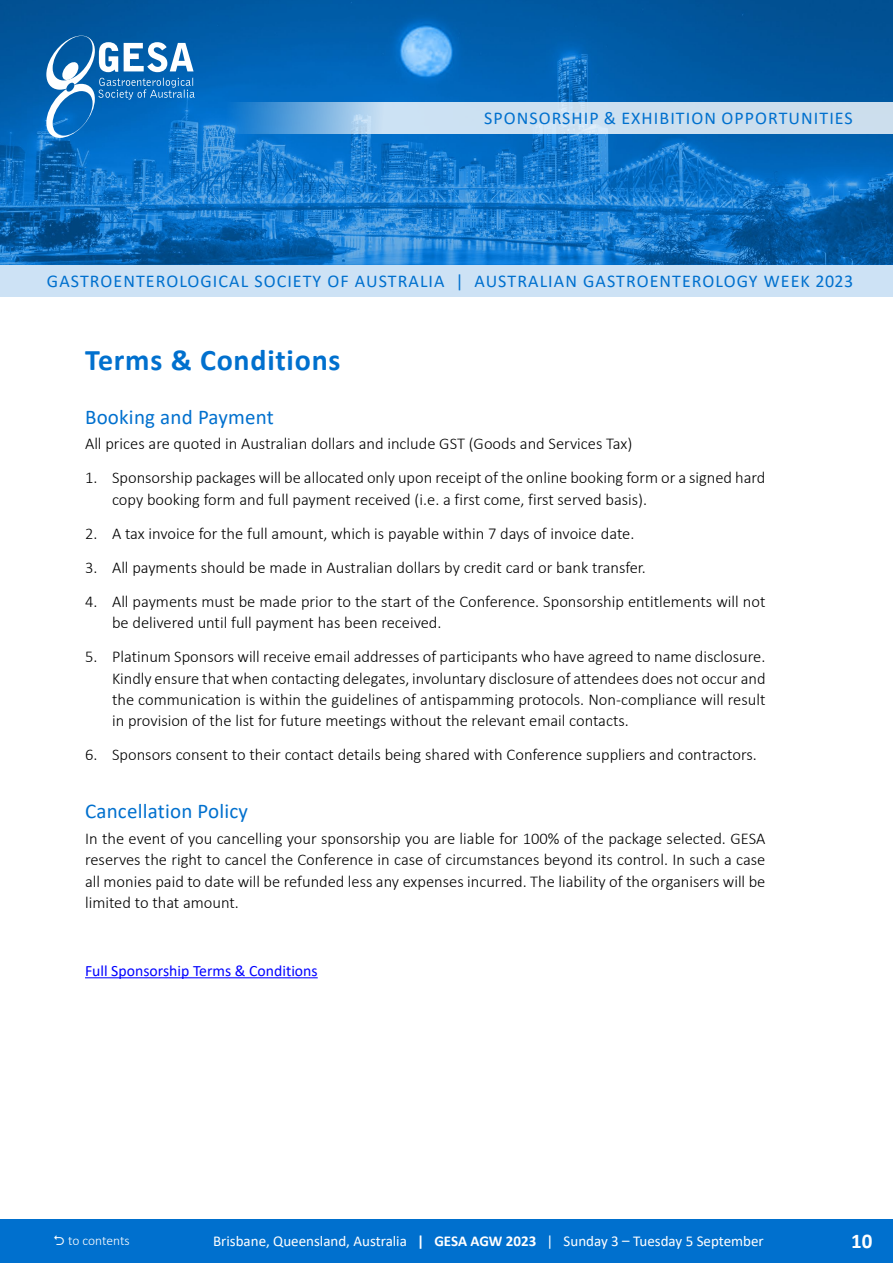
<style>
.page{position:relative;width:893px;height:1263px;background:#fff}
.page>*{position:absolute;margin:0;border:0;box-sizing:border-box;transform-origin:0 0}
.t1{font:700 30px "Calibri";letter-spacing:.025em;color:#0070ce}
.t2{font:21px "Calibri";letter-spacing:.01em;color:#0070ce}
.t3{font:700 21px "Calibri";color:#fff}
.t4{font:18px "Calibri";letter-spacing:.06em;color:#0070ce}
.t5{font:300 16.5px/21.3px "Calibri";color:#000}
.t6{font:15.75px "Calibri";color:#00f}
.t7{font:15px "Calibri";color:#fff}
.t8{font:300 13.5px "Calibri";letter-spacing:-.01em;color:#fff}
.s1{font-weight:700}
</style>
<div class="page">
<img style="left:0;top:0;width:893px;height:265px">
<div style="left:0;top:1220px;width:893px;height:43px;background:#0070ce"></div>
<svg style="left:46px;top:36px;width:149px;height:102px"></svg>
<div style="left:0;top:265px;width:893px;height:32px;background:#cde2f5"></div>
<svg style="left:213px;top:102px;width:680px;height:32px;background:#b0d0eb"></svg>
<hr style="left:85px;top:977px;width:233px;height:1px;background:#00f">
<p class="t4" style="left:484px;top:105px;width:370px">SPONSORSHIP &amp; EXHIBITION OPPORTUNITIES</p>
<p class="t4" style="left:47px;top:269px;width:808px">GASTROENTEROLOGICAL SOCIETY OF AUSTRALIA | AUSTRALIAN GASTROENTEROLOGY WEEK 2023</p>
<h1 class="t1" style="left:85px;top:339px;width:257px">Terms &amp; Conditions</h1>
<p class="t2" style="left:85px;top:402px;width:190px">Booking and Payment</p>
<p class="t5" style="left:85px;top:433px;width:549px">All prices are quoted in Australian dollars and include GST (Goods and Services Tax)</p>
<p class="t5" style="left:112px;top:467px;width:655px;text-indent:-27px">1. Sponsorship packages will be allocated only upon receipt of the online booking form or a signed hard copy booking form and full payment received (i.e. a first come, first served basis).</p>
<p class="t5" style="left:85px;top:522px;width:551px">2. A tax invoice for the full amount, which is payable within 7 days of invoice date.</p>
<p class="t5" style="left:85px;top:556px;width:562px">3. All payments should be made in Australian dollars by credit card or bank transfer.</p>
<p class="t5" style="left:112px;top:590px;width:655px;text-indent:-27px">4. All payments must be made prior to the start of the Conference. Sponsorship entitlements will not be delivered until full payment has been received.</p>
<p class="t5" style="left:112px;top:646px;width:655px;text-align:justify;text-indent:-27px">5. Platinum Sponsors will receive email addresses of participants who have agreed to name disclosure.<br>Kindly ensure that when contacting delegates, involuntary disclosure of attendees does not occur and the communication is within the guidelines of antispamming protocols. Non-compliance will result in provision of the list for future meetings without the relevant email contacts.</p>
<p class="t5" style="left:85px;top:744px;width:673px">6. Sponsors consent to their contact details being shared with Conference suppliers and contractors.</p>
<p class="t2" style="left:85px;top:797px;width:165px">Cancellation Policy</p>
<p class="t5" style="left:85px;top:828px;width:682px;text-align:justify">In the event of you cancelling your sponsorship you are liable for 100% of the package selected. GESA reserves the right to cancel the Conference in case of circumstances beyond its control. In such a case all monies paid to date will be refunded less any expenses incurred. The liability of the organisers will be limited to that amount.</p>
<p class="t6" style="left:85px;top:960px;width:234px">Full Sponsorship Terms &amp; Conditions</p>
<p class="t8" style="left:68px;top:1232px;width:63px">to contents</p>
<p class="t7" style="left:213px;top:1230px;width:552px">Brisbane, Queensland, Australia <span class="s1">| GESA AGW 2023</span> | Sunday 3 – Tuesday 5 September</p>
<p class="t3" style="left:851px;top:1226px;width:23px">10</p>
</div>
